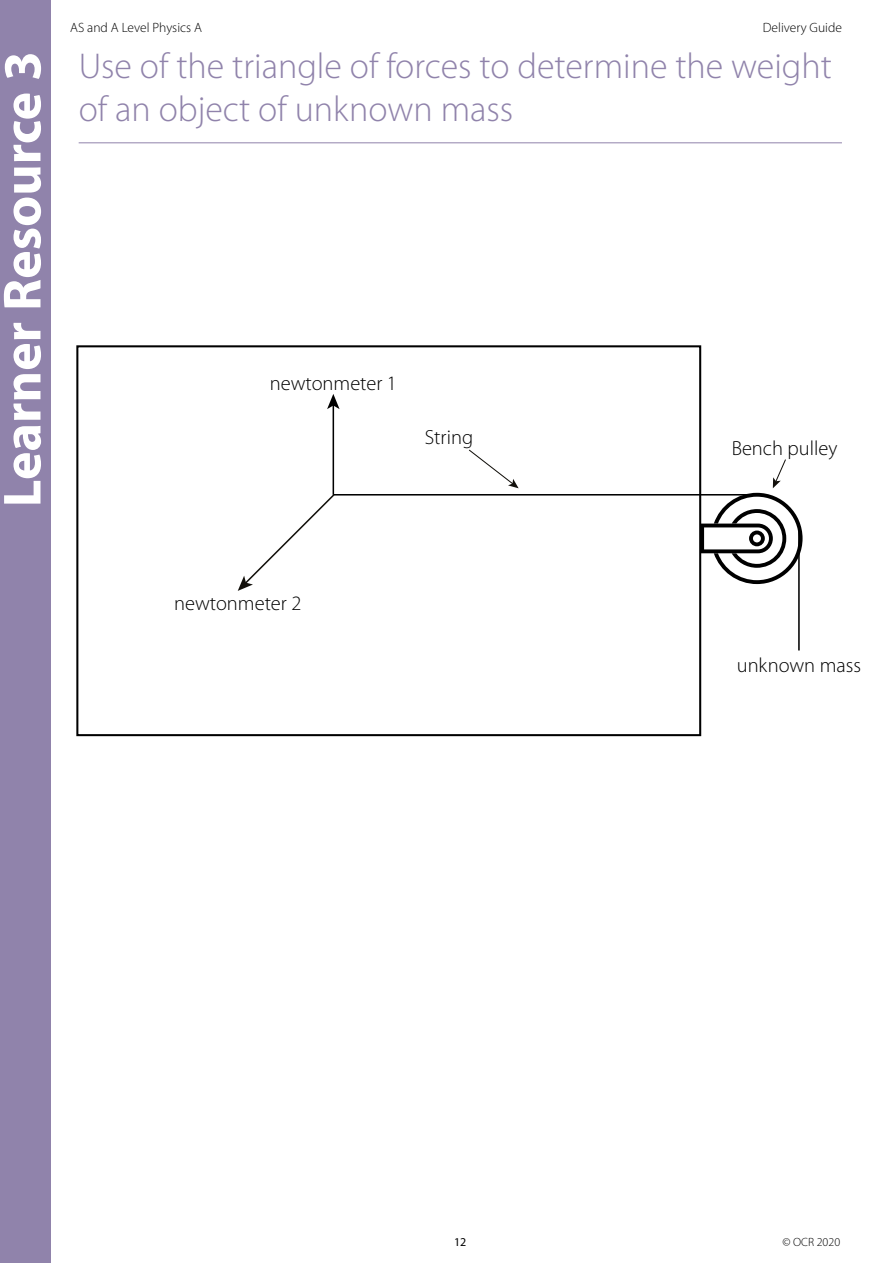
<style>
.page{position:relative;width:893px;height:1263px;background:#fff}
.page>*{position:absolute;margin:0;border:0;box-sizing:border-box;transform-origin:0 0}
.Left_heading_white{font:700 54px "Myriad Pro";color:#fff}
.TCont_H3{font:300 36px/43.2px "Myriad Pro";color:#9083ab}
.t1{font:300 20.4px "Myriad Pro";color:#000}
.t2{font:300 13.5px "Myriad Pro";color:#000}
.t3{font:300 12px "Myriad Pro";color:#000}
.t4{font:12px "Myriad Pro";color:#000}
</style>
<div class="page">
<div style="left:0;top:0;width:51px;height:1263px;background:#9083ab"></div>
<hr style="left:79px;top:142px;width:763px;height:1px;background:#9083ab">
<div style="left:76px;top:345px;width:625px;height:391px;border:2px solid #000"></div>
<hr style="left:333px;top:494px;width:422px;height:1px;background:#000">
<hr style="left:798px;top:526px;width:2px;height:124px;background:#000">
<svg style="left:686px;top:458px;width:116px;height:126px"></svg>
<svg style="left:238px;top:493px;width:98px;height:98px"></svg>
<hr style="left:333px;top:405px;width:1px;height:90px;background:#000">
<svg style="left:327px;top:394px;width:13px;height:15px"></svg>
<svg style="left:469px;top:449px;width:50px;height:39px"></svg>
<p class="Left_heading_white" style="left:-13px;top:507px;width:458px;rotate:-90deg">Learner Resource 3</p>
<p class="t2" style="left:70px;top:21px;width:133px">AS and A Level Physics A</p>
<p class="t2" style="left:763px;top:21px;width:81px">Delivery Guide</p>
<h3 class="TCont_H3" style="left:79px;top:45px;width:755px">Use of the triangle of forces to determine the weight of an object of unknown mass</h3>
<p class="t1" style="left:270px;top:372px;width:129px">newtonmeter 1</p>
<p class="t1" style="left:425px;top:426px;width:50px">String</p>
<p class="t1" style="left:732px;top:437px;width:107px">Bench pulley</p>
<p class="t1" style="left:174px;top:592px;width:129px">newtonmeter 2</p>
<p class="t1" style="left:737px;top:654px;width:126px">unknown mass</p>
<p class="t4" style="left:454px;top:1235px;width:14px">12</p>
<p class="t3" style="left:782px;top:1236px;width:59px">© OCR 2020</p>
</div>
